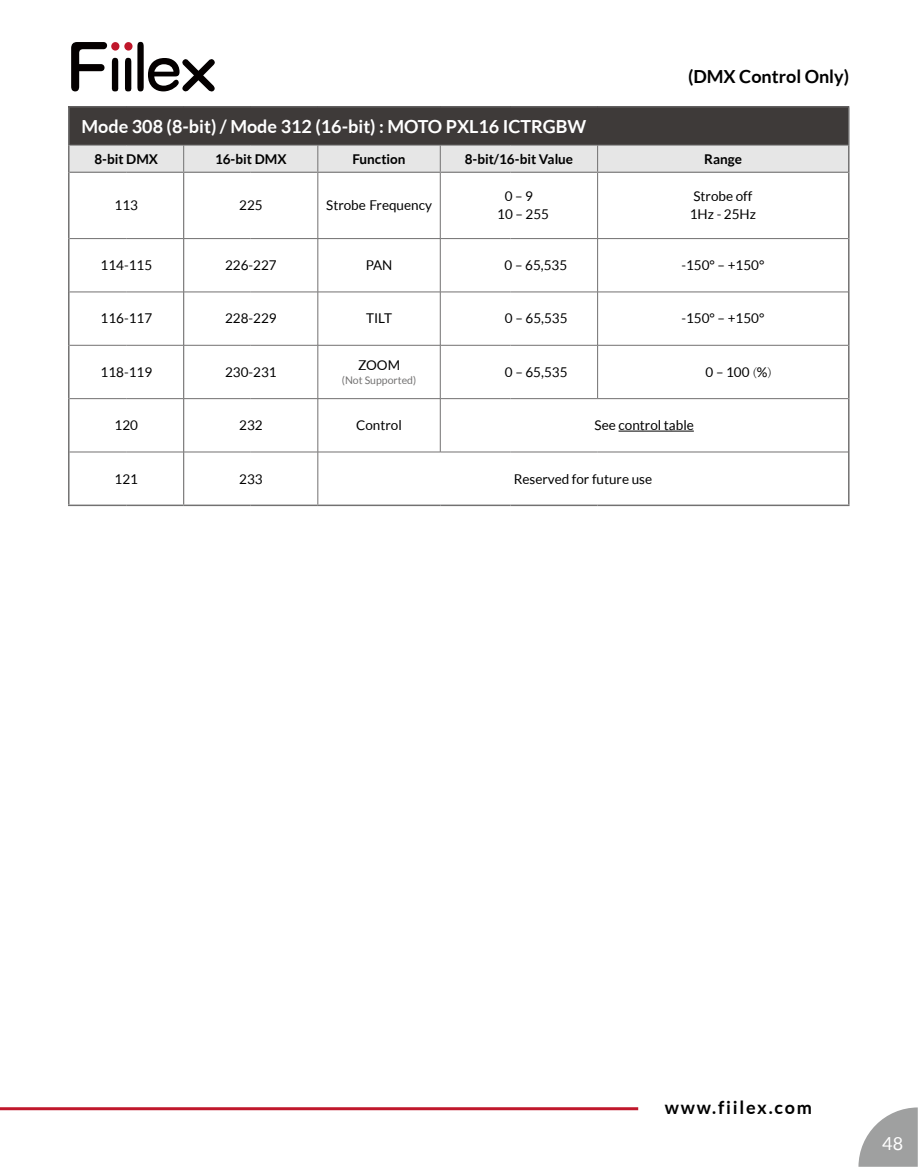
<style>
.page{position:relative;width:918px;height:1167px;background:#fff}
.page>*{position:absolute;margin:0;border:0;box-sizing:border-box;transform-origin:0 0}
.t1{font:700 18px "Lato";color:#fff}
.t2{font:700 18px "Lato";color:#000}
.t3{font:700 18px "Lato";letter-spacing:.1em;color:#000}
.t4{font:18px "Lato";color:#fff}
.t5{font:13.5px/18px "Lato";color:#000}
.t6{font:700 13.5px "Lato";color:#000}
.t7{font:10.5px "Lato";color:#727171}
.s1{font-family:"Adobe Ming Std";font-weight:300}
</style>
<div class="page">
<hr style="left:0;top:1107px;width:638px;height:3px;background:#c0172b">
<svg style="left:858px;top:1107px;width:60px;height:60px"></svg>
<svg style="left:71px;top:42px;width:144px;height:50px"></svg>
<div style="left:69px;top:107px;width:780px;height:38px;background:#3e3a39"></div>
<hr style="left:183px;top:173px;width:1px;height:65px;background:#727171">
<hr style="left:183px;top:239px;width:1px;height:53px;background:#727171">
<hr style="left:183px;top:292px;width:1px;height:53px;background:#727171">
<hr style="left:183px;top:345px;width:1px;height:53px;background:#727171">
<hr style="left:183px;top:399px;width:1px;height:53px;background:#727171">
<hr style="left:183px;top:452px;width:1px;height:52px;background:#727171">
<hr style="left:318px;top:173px;width:1px;height:65px;background:#727171">
<hr style="left:184px;top:238px;width:67px;height:1px;background:#727171">
<hr style="left:251px;top:238px;width:67px;height:1px;background:#727171">
<hr style="left:318px;top:239px;width:1px;height:53px;background:#727171">
<hr style="left:70px;top:292px;width:56px;height:1px;background:#727171">
<hr style="left:126px;top:292px;width:58px;height:1px;background:#727171">
<hr style="left:184px;top:292px;width:67px;height:1px;background:#727171">
<hr style="left:251px;top:292px;width:67px;height:1px;background:#727171">
<hr style="left:318px;top:292px;width:1px;height:53px;background:#727171">
<hr style="left:70px;top:345px;width:56px;height:1px;background:#727171">
<hr style="left:126px;top:345px;width:58px;height:1px;background:#727171">
<hr style="left:184px;top:345px;width:67px;height:1px;background:#727171">
<hr style="left:251px;top:345px;width:67px;height:1px;background:#727171">
<hr style="left:318px;top:345px;width:1px;height:53px;background:#727171">
<hr style="left:70px;top:398px;width:56px;height:1px;background:#727171">
<hr style="left:126px;top:398px;width:58px;height:1px;background:#727171">
<hr style="left:184px;top:398px;width:67px;height:1px;background:#727171">
<hr style="left:251px;top:398px;width:67px;height:1px;background:#727171">
<hr style="left:318px;top:399px;width:1px;height:53px;background:#727171">
<hr style="left:70px;top:452px;width:56px;height:1px;background:#727171">
<hr style="left:126px;top:452px;width:58px;height:1px;background:#727171">
<hr style="left:184px;top:452px;width:67px;height:1px;background:#727171">
<hr style="left:251px;top:452px;width:67px;height:1px;background:#727171">
<hr style="left:318px;top:452px;width:1px;height:52px;background:#727171">
<hr style="left:68px;top:292px;width:2px;height:53px;background:#727171">
<hr style="left:68px;top:345px;width:2px;height:54px;background:#727171">
<hr style="left:68px;top:399px;width:2px;height:53px;background:#727171">
<hr style="left:184px;top:504px;width:67px;height:2px;background:#727171">
<hr style="left:251px;top:504px;width:67px;height:2px;background:#727171">
<hr style="left:68px;top:172px;width:2px;height:67px;background:#727171">
<hr style="left:848px;top:172px;width:2px;height:67px;background:#727171">
<hr style="left:68px;top:239px;width:2px;height:53px;background:#727171">
<hr style="left:848px;top:239px;width:2px;height:53px;background:#727171">
<hr style="left:68px;top:452px;width:2px;height:52px;background:#727171">
<hr style="left:68px;top:504px;width:58px;height:2px;background:#727171">
<hr style="left:126px;top:504px;width:58px;height:2px;background:#727171">
<hr style="left:70px;top:238px;width:56px;height:1px;background:#727171">
<hr style="left:126px;top:238px;width:58px;height:1px;background:#727171">
<hr style="left:318px;top:238px;width:122px;height:1px;background:#727171">
<hr style="left:440px;top:238px;width:70px;height:1px;background:#727171">
<hr style="left:440px;top:239px;width:1px;height:53px;background:#727171">
<hr style="left:510px;top:238px;width:88px;height:1px;background:#727171">
<hr style="left:598px;top:238px;width:250px;height:1px;background:#727171">
<hr style="left:597px;top:239px;width:1px;height:53px;background:#727171">
<hr style="left:68px;top:106px;width:58px;height:1px;background:#727171">
<hr style="left:126px;top:106px;width:58px;height:1px;background:#727171">
<hr style="left:184px;top:106px;width:67px;height:1px;background:#727171">
<hr style="left:251px;top:106px;width:67px;height:1px;background:#727171">
<hr style="left:318px;top:106px;width:122px;height:1px;background:#727171">
<hr style="left:440px;top:106px;width:70px;height:1px;background:#727171">
<hr style="left:510px;top:106px;width:88px;height:1px;background:#727171">
<hr style="left:598px;top:106px;width:252px;height:1px;background:#727171">
<hr style="left:68px;top:107px;width:2px;height:38px;background:#727171">
<hr style="left:848px;top:107px;width:2px;height:38px;background:#727171">
<hr style="left:848px;top:145px;width:2px;height:27px;background:#727171">
<hr style="left:318px;top:172px;width:122px;height:1px;background:#727171">
<hr style="left:440px;top:172px;width:70px;height:1px;background:#727171">
<hr style="left:510px;top:172px;width:88px;height:1px;background:#727171">
<hr style="left:598px;top:172px;width:250px;height:1px;background:#727171">
<hr style="left:318px;top:292px;width:122px;height:1px;background:#727171">
<hr style="left:598px;top:292px;width:250px;height:1px;background:#727171">
<hr style="left:597px;top:292px;width:1px;height:53px;background:#727171">
<hr style="left:318px;top:345px;width:122px;height:1px;background:#727171">
<hr style="left:598px;top:345px;width:250px;height:1px;background:#727171">
<hr style="left:597px;top:345px;width:1px;height:53px;background:#727171">
<hr style="left:318px;top:398px;width:122px;height:1px;background:#727171">
<hr style="left:598px;top:398px;width:250px;height:1px;background:#727171">
<hr style="left:848px;top:292px;width:2px;height:53px;background:#727171">
<hr style="left:848px;top:345px;width:2px;height:54px;background:#727171">
<hr style="left:848px;top:399px;width:2px;height:53px;background:#727171">
<hr style="left:440px;top:292px;width:70px;height:1px;background:#727171">
<hr style="left:440px;top:292px;width:1px;height:53px;background:#727171">
<hr style="left:510px;top:292px;width:88px;height:1px;background:#727171">
<hr style="left:440px;top:345px;width:70px;height:1px;background:#727171">
<hr style="left:440px;top:345px;width:1px;height:53px;background:#727171">
<hr style="left:510px;top:345px;width:88px;height:1px;background:#727171">
<hr style="left:440px;top:398px;width:70px;height:1px;background:#727171">
<hr style="left:440px;top:399px;width:1px;height:53px;background:#727171">
<hr style="left:510px;top:398px;width:88px;height:1px;background:#727171">
<hr style="left:318px;top:452px;width:122px;height:1px;background:#727171">
<hr style="left:440px;top:452px;width:70px;height:1px;background:#727171">
<hr style="left:510px;top:452px;width:88px;height:1px;background:#727171">
<hr style="left:598px;top:452px;width:250px;height:1px;background:#727171">
<hr style="left:848px;top:452px;width:2px;height:52px;background:#727171">
<hr style="left:318px;top:504px;width:122px;height:2px;background:#727171">
<hr style="left:440px;top:504px;width:70px;height:2px;background:#727171">
<hr style="left:510px;top:504px;width:88px;height:2px;background:#727171">
<hr style="left:598px;top:504px;width:252px;height:2px;background:#727171">
<hr style="left:184px;top:172px;width:67px;height:1px;background:#727171">
<hr style="left:251px;top:172px;width:67px;height:1px;background:#727171">
<hr style="left:68px;top:145px;width:2px;height:27px;background:#727171">
<svg style="left:69px;top:145px;width:780px;height:27px;background:#e1e1e1"></svg>
<hr style="left:70px;top:172px;width:56px;height:1px;background:#727171">
<hr style="left:126px;top:172px;width:58px;height:1px;background:#727171">
<hr style="left:440px;top:173px;width:1px;height:65px;background:#727171">
<hr style="left:597px;top:173px;width:1px;height:65px;background:#727171">
<hr style="left:619px;top:431px;width:75px;height:1px;background:#000">
<h1 class="t2" style="left:688px;top:66px;width:163px">(DMX Control Only)</h1>
<h1 class="t1" style="left:82px;top:116px;width:506px">Mode 308 (8-bit) / Mode 312 (16-bit) : MOTO PXL16 ICTRGBW</h1>
<p class="t6" style="left:94px;top:151px;width:65px">8-bit DMX</p>
<p class="t6" style="left:215px;top:151px;width:73px">16-bit DMX</p>
<p class="t6" style="left:352px;top:151px;width:55px">Function</p>
<p class="t6" style="left:465px;top:151px;width:110px">8-bit/16-bit Value</p>
<p class="t6" style="left:704px;top:151px;width:39px">Range</p>
<p class="t5" style="left:115px;top:196px;width:25px">113</p>
<p class="t5" style="left:239px;top:196px;width:25px">225</p>
<p class="t5" style="left:326px;top:196px;width:107px">Strobe Frequency</p>
<p class="t5" style="left:497px;top:187px;width:53px;text-indent:7px">0 – 9<br>10 – 255</p>
<p class="t5" style="left:690px;top:187px;width:68px">Strobe off<br>1Hz - 25Hz</p>
<p class="t5" style="left:101px;top:256px;width:53px">114-115</p>
<p class="t5" style="left:225px;top:256px;width:53px">226-227</p>
<p class="t5" style="left:366px;top:256px;width:28px">PAN</p>
<p class="t5" style="left:505px;top:256px;width:64px">0 – 65,535</p>
<p class="t5" style="left:681px;top:256px;width:84px">-150° – +150°</p>
<p class="t5" style="left:101px;top:309px;width:53px">116-117</p>
<p class="t5" style="left:225px;top:309px;width:53px">228-229</p>
<p class="t5" style="left:366px;top:309px;width:27px">TILT</p>
<p class="t5" style="left:505px;top:309px;width:64px">0 – 65,535</p>
<p class="t5" style="left:681px;top:309px;width:84px">-150° – +150°</p>
<p class="t5" style="left:101px;top:363px;width:53px">118-119</p>
<p class="t5" style="left:225px;top:363px;width:53px">230-231</p>
<p class="t5" style="left:358px;top:356px;width:43px">ZOOM</p>
<p class="t7" style="left:342px;top:374px;width:76px">(Not Supported)</p>
<p class="t5" style="left:505px;top:363px;width:64px">0 – 65,535</p>
<p class="t5" style="left:706px;top:363px;width:67px">0 – 100 <span class="s1">(</span>%<span class="s1">)</span></p>
<p class="t5" style="left:115px;top:416px;width:25px">120</p>
<p class="t5" style="left:239px;top:416px;width:25px">232</p>
<p class="t5" style="left:356px;top:416px;width:47px">Control</p>
<p class="t5" style="left:595px;top:416px;width:101px">See control table</p>
<p class="t5" style="left:115px;top:469px;width:25px">121</p>
<p class="t5" style="left:239px;top:469px;width:25px">233</p>
<p class="t5" style="left:514px;top:469px;width:140px">Reserved for future use</p>
<h1 class="t3" style="left:665px;top:1096px;width:149px">www.fiilex.com</h1>
<h1 class="t4" style="left:882px;top:1133px;width:22px">48</h1>
</div>
